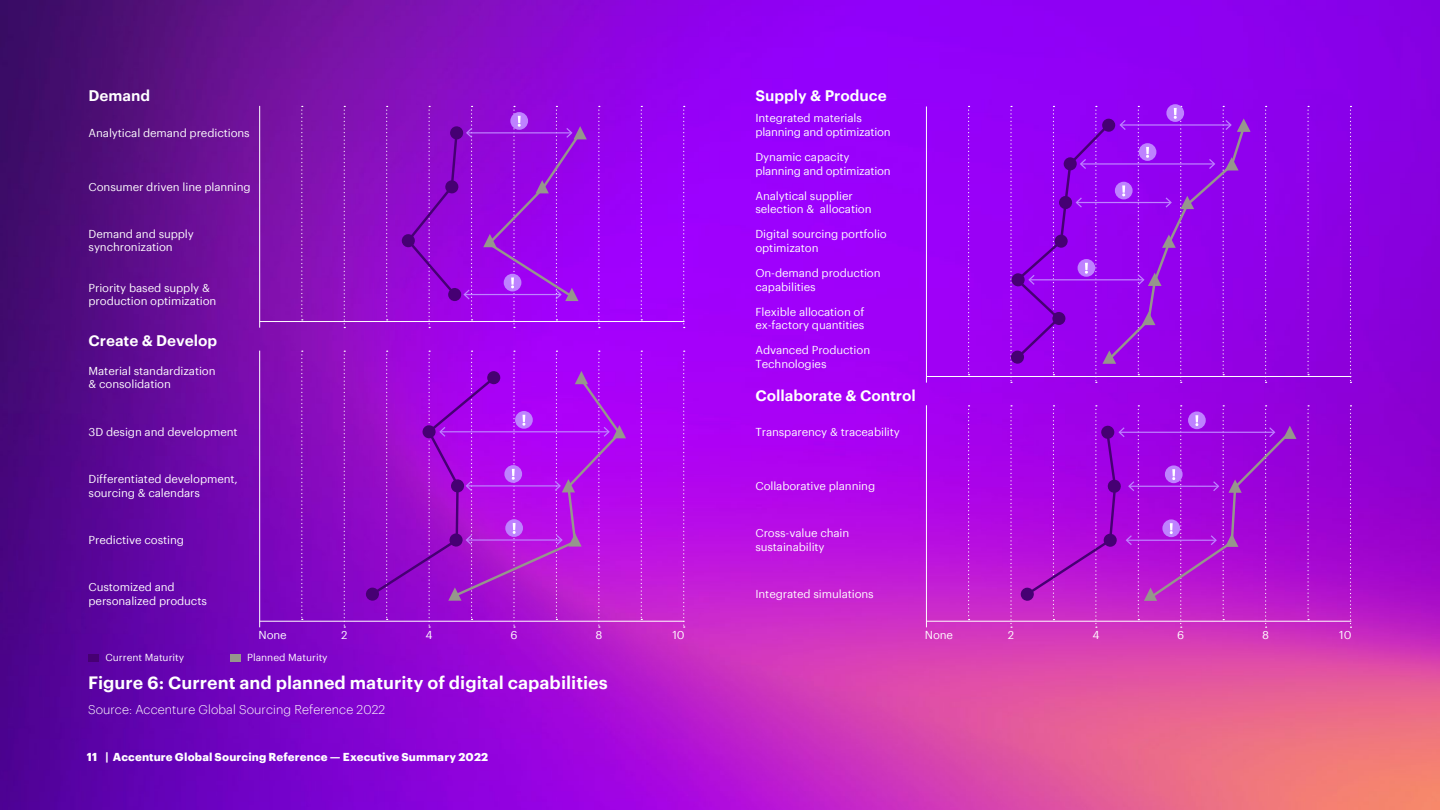
<style>
.page{position:relative;width:1440px;height:810px;background:#fff}
.page>*{position:absolute;margin:0;border:0;box-sizing:border-box;transform-origin:0 0}
.t1{font:600 17.5px "Graphik";color:#fff}
.t2{font:600 15px "Graphik";color:#fff}
.t3{font:300 12.5px "Graphik";letter-spacing:.005em;color:#fff}
.t4{font:11.25px/13.5px "Graphik";letter-spacing:-.01em;color:#fff}
.t5{font:700 11.25px "Graphik";letter-spacing:.01em;color:#fff}
.t6{font:10px "Graphik";color:#fff}
</style>
<div class="page">
<img style="left:0;top:0;width:1440px;height:810px">
<hr style="left:260px;top:621px;width:425px;height:1px;background:#fff">
<svg style="left:301px;top:351px;width:2px;height:269px"></svg>
<svg style="left:344px;top:351px;width:1px;height:277px"></svg>
<svg style="left:641px;top:351px;width:1px;height:269px"></svg>
<svg style="left:683px;top:351px;width:2px;height:277px"></svg>
<hr style="left:259px;top:351px;width:1px;height:276px;background:#fff">
<hr style="left:926px;top:621px;width:425px;height:1px;background:#fff">
<svg style="left:968px;top:405px;width:2px;height:215px"></svg>
<svg style="left:1010px;top:405px;width:2px;height:223px"></svg>
<svg style="left:1307px;top:405px;width:2px;height:215px"></svg>
<svg style="left:1350px;top:405px;width:2px;height:223px"></svg>
<hr style="left:926px;top:405px;width:1px;height:222px;background:#fff">
<hr style="left:260px;top:321px;width:425px;height:1px;background:#fff">
<svg style="left:301px;top:106px;width:2px;height:214px"></svg>
<svg style="left:386px;top:106px;width:2px;height:214px"></svg>
<svg style="left:598px;top:106px;width:2px;height:222px"></svg>
<svg style="left:344px;top:106px;width:1px;height:222px"></svg>
<svg style="left:641px;top:106px;width:1px;height:214px"></svg>
<svg style="left:683px;top:106px;width:2px;height:222px"></svg>
<hr style="left:259px;top:106px;width:1px;height:222px;background:#fff">
<hr style="left:926px;top:376px;width:425px;height:1px;background:#fff">
<svg style="left:968px;top:106px;width:2px;height:269px"></svg>
<svg style="left:1265px;top:106px;width:2px;height:277px"></svg>
<svg style="left:1307px;top:106px;width:2px;height:269px"></svg>
<svg style="left:1350px;top:106px;width:2px;height:277px"></svg>
<hr style="left:926px;top:106px;width:1px;height:277px;background:#fff">
<div style="left:89px;top:654px;width:10px;height:7px;background:#460073"></div>
<div style="left:230px;top:654px;width:11px;height:7px;background:#96968c"></div>
<svg style="left:1020px;top:587px;width:14px;height:14px"></svg>
<svg style="left:1024px;top:405px;width:272px;height:223px"></svg>
<svg style="left:1166px;top:104px;width:18px;height:18px"></svg>
<svg style="left:1010px;top:106px;width:241px;height:277px"></svg>
<svg style="left:366px;top:587px;width:13px;height:14px"></svg>
<svg style="left:369px;top:351px;width:257px;height:277px"></svg>
<svg style="left:401px;top:234px;width:14px;height:14px"></svg>
<hr style="left:465px;top:294px;width:95px;height:1px;background:#be82ff">
<hr style="left:467px;top:132px;width:104px;height:1px;background:#be82ff">
<svg style="left:405px;top:106px;width:68px;height:222px"></svg>
<svg style="left:483px;top:106px;width:104px;height:222px"></svg>
<h2 class="t2" style="left:89px;top:85px;width:63px">Demand</h2>
<p class="t4" style="left:89px;top:125px;width:163px">Analytical demand predictions</p>
<p class="t4" style="left:89px;top:179px;width:164px">Consumer driven line planning</p>
<p class="t4" style="left:89px;top:226px;width:107px">Demand and supply synchronization</p>
<p class="t4" style="left:89px;top:280px;width:129px">Priority based supply &amp; production optimization</p>
<h2 class="t2" style="left:88px;top:329px;width:130px">Create &amp; Develop</h2>
<p class="t4" style="left:89px;top:363px;width:129px">Material standardization &amp; consolidation</p>
<p class="t4" style="left:89px;top:424px;width:151px">3D design and development</p>
<p class="t4" style="left:89px;top:471px;width:151px">Differentiated development, sourcing &amp; calendars</p>
<p class="t4" style="left:89px;top:532px;width:97px">Predictive costing</p>
<p class="t4" style="left:89px;top:580px;width:120px">Customized and personalized products</p>
<h2 class="t2" style="left:755px;top:85px;width:133px">Supply &amp; Produce</h2>
<p class="t4" style="left:755px;top:111px;width:137px">Integrated materials planning and optimization</p>
<p class="t4" style="left:755px;top:149px;width:137px">Dynamic capacity planning and optimization</p>
<p class="t4" style="left:755px;top:188px;width:118px">Analytical supplier selection &amp; allocation</p>
<p class="t4" style="left:755px;top:227px;width:133px">Digital sourcing portfolio optimizaton</p>
<p class="t4" style="left:755px;top:265px;width:127px">On-demand production capabilities</p>
<p class="t4" style="left:755px;top:304px;width:111px">Flexible allocation of ex-factory quantities</p>
<p class="t4" style="left:755px;top:343px;width:116px">Advanced Production<br>Technologies</p>
<h2 class="t2" style="left:755px;top:384px;width:162px">Collaborate &amp; Control</h2>
<p class="t4" style="left:755px;top:424px;width:146px">Transparency &amp; traceability</p>
<p class="t4" style="left:755px;top:478px;width:121px">Collaborative planning</p>
<p class="t4" style="left:755px;top:526px;width:95px">Cross-value chain sustainability</p>
<p class="t4" style="left:755px;top:586px;width:120px">Integrated simulations</p>
<p class="t4" style="left:259px;top:627px;width:30px">None</p>
<p class="t4" style="left:341px;top:627px;width:8px">2</p>
<p class="t4" style="left:426px;top:627px;width:9px">4</p>
<p class="t4" style="left:510px;top:627px;width:9px">6</p>
<p class="t4" style="left:595px;top:627px;width:8px">8</p>
<p class="t4" style="left:672px;top:627px;width:14px">10</p>
<p class="t4" style="left:925px;top:627px;width:30px">None</p>
<p class="t4" style="left:1008px;top:627px;width:8px">2</p>
<p class="t4" style="left:1092px;top:627px;width:9px">4</p>
<p class="t4" style="left:1177px;top:627px;width:9px">6</p>
<p class="t4" style="left:1262px;top:627px;width:8px">8</p>
<p class="t4" style="left:1339px;top:627px;width:14px">10</p>
<p class="t6" style="left:105px;top:650px;width:80px">Current Maturity</p>
<p class="t6" style="left:247px;top:650px;width:82px">Planned Maturity</p>
<h1 class="t1" style="left:88px;top:669px;width:521px">Figure 6: Current and planned maturity of digital capabilities</h1>
<p class="t3" style="left:88px;top:700px;width:299px">Source: Accenture Global Sourcing Reference 2022</p>
<p class="t5" style="left:87px;top:749px;width:403px">11 | Accenture Global Sourcing Reference — Executive Summary 2022</p>
</div>
